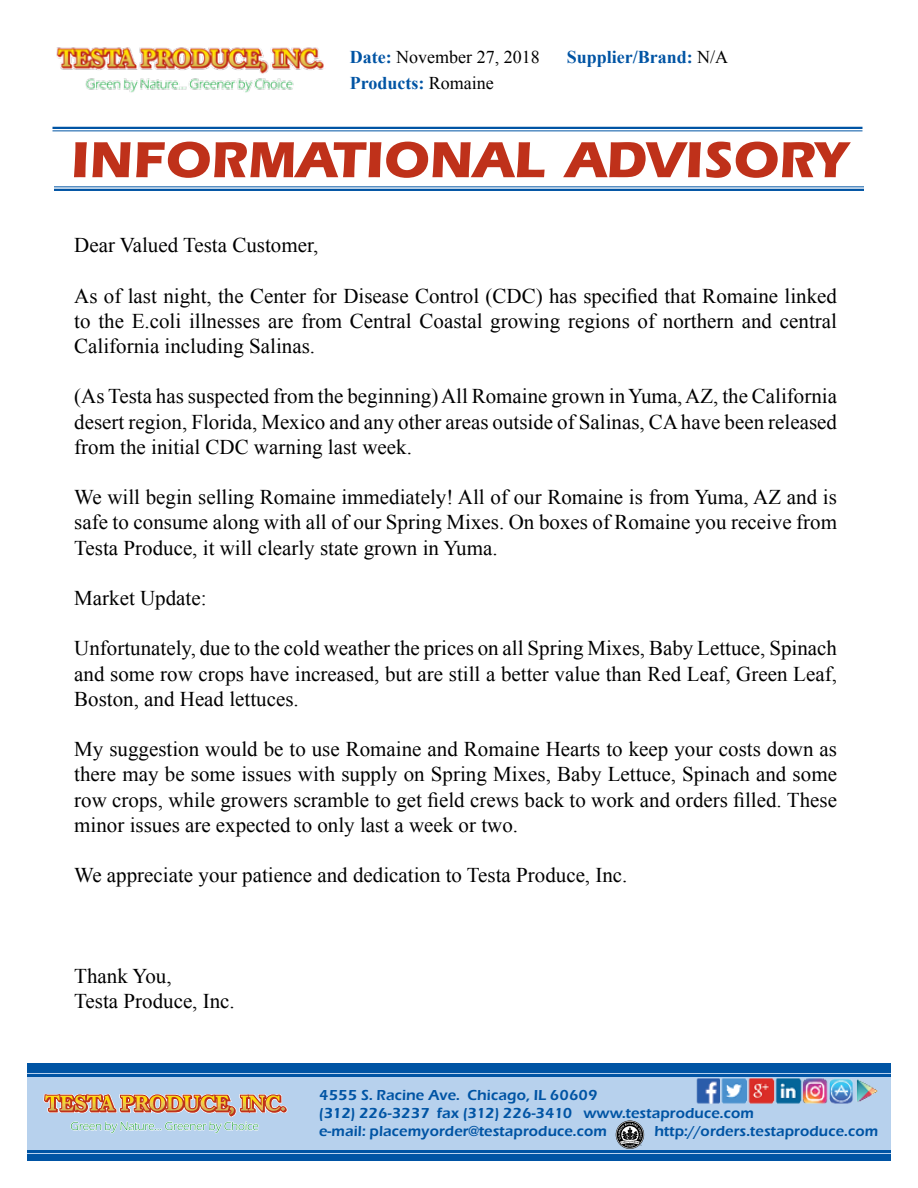
<style>
.page{position:relative;width:918px;height:1188px;background:#fff}
.page>*{position:absolute;margin:0;border:0;box-sizing:border-box;transform-origin:0 0}
.t1{font:52.5px "Eras Bld";color:#bf311a}
.t2{font:21px/25.2px "Times New Roman";color:#000;text-align:justify}
.t3{font:700 18px "Times New Roman";color:#0054a4}
.t4{font:18px "Times New Roman";color:#000}
.t5{font:15px/18px "Eras Dem Bld";letter-spacing:.005em;color:#0054a4}
.s1{font-weight:700;color:#0054a4}
.s2{font-weight:400;color:#000}
</style>
<div class="page">
<div style="left:27px;top:1073px;width:864px;height:88px;background:#b7d1ed"></div>
<div style="left:27px;top:1064px;width:864px;height:9px;background:#0054a4"></div>
<hr style="left:27px;top:1075px;width:864px;height:2px;background:#0054a4">
<div style="left:27px;top:1154px;width:864px;height:7px;background:#0054a4"></div>
<hr style="left:27px;top:1150px;width:864px;height:2px;background:#0054a4">
<svg style="left:43px;top:1093px;width:245px;height:41px"></svg>
<svg style="left:616px;top:1121px;width:28px;height:28px"></svg>
<img style="left:696px;top:1078px;width:182px;height:26px">
<img style="left:56px;top:47px;width:268px;height:46px">
<hr style="left:52px;top:127px;width:810px;height:2px;background:#0054a4">
<hr style="left:52px;top:130px;width:810px;height:1px;background:#0054a4">
<hr style="left:54px;top:189px;width:810px;height:2px;background:#0054a4">
<hr style="left:54px;top:186px;width:810px;height:1px;background:#0054a4">
<p class="t4" style="left:350px;top:45px;width:191px"><span class="s1">Date:</span> November 27, 2018</p>
<p class="t3" style="left:567px;top:45px;width:163px">Supplier/Brand: <span class="s2">N/A</span></p>
<p class="t3" style="left:350px;top:71px;width:146px">Products: <span class="s2">Romaine</span></p>
<h1 class="t1" style="left:70px;top:125px;width:779px">INFORMATIONAL ADVISORY</h1>
<p class="t2" style="left:74px;top:232px;width:246px">Dear Valued Testa Customer,</p>
<p class="t2" style="left:74px;top:283px;width:764px">As of last night, the Center for Disease Control (CDC) has specified that Romaine linked to the E.coli illnesses are from Central Coastal growing regions of northern and central California including Salinas.</p>
<p class="t2" style="left:74px;top:383px;width:764px">(As Testa has suspected from the beginning) All Romaine grown in Yuma, AZ, the California desert region, Florida, Mexico and any other areas outside of Salinas, CA have been released from the initial CDC warning last week.</p>
<p class="t2" style="left:74px;top:484px;width:764px">We will begin selling Romaine immediately! All of our Romaine is from Yuma, AZ and is safe to consume along with all of our Spring Mixes. On boxes of Romaine you receive from Testa Produce, it will clearly state grown in Yuma.</p>
<p class="t2" style="left:74px;top:585px;width:134px">Market Update:</p>
<p class="t2" style="left:74px;top:635px;width:764px">Unfortunately, due to the cold weather the prices on all Spring Mixes, Baby Lettuce, Spinach and some row crops have increased, but are still a better value than Red Leaf, Green Leaf, Boston, and Head lettuces.</p>
<p class="t2" style="left:74px;top:736px;width:764px">My suggestion would be to use Romaine and Romaine Hearts to keep your costs down as there may be some issues with supply on Spring Mixes, Baby Lettuce, Spinach and some row crops, while growers scramble to get field crews back to work and orders filled. These minor issues are expected to only last a week or two.</p>
<p class="t2" style="left:74px;top:862px;width:555px">We appreciate your patience and dedication to Testa Produce, Inc.</p>
<p class="t2" style="left:74px;top:963px;width:162px">Thank You,<br>Testa Produce, Inc.</p>
<p class="t5" style="left:319px;top:1087px;width:436px">4555 S. Racine Ave. Chicago, IL 60609<br>(312) 226-3237 fax (312) 226-3410 www.testaproduce.com e-mail: placemyorder@testaproduce.com</p>
<p class="t5" style="left:654px;top:1123px;width:225px">http://orders.testaproduce.com</p>
</div>
